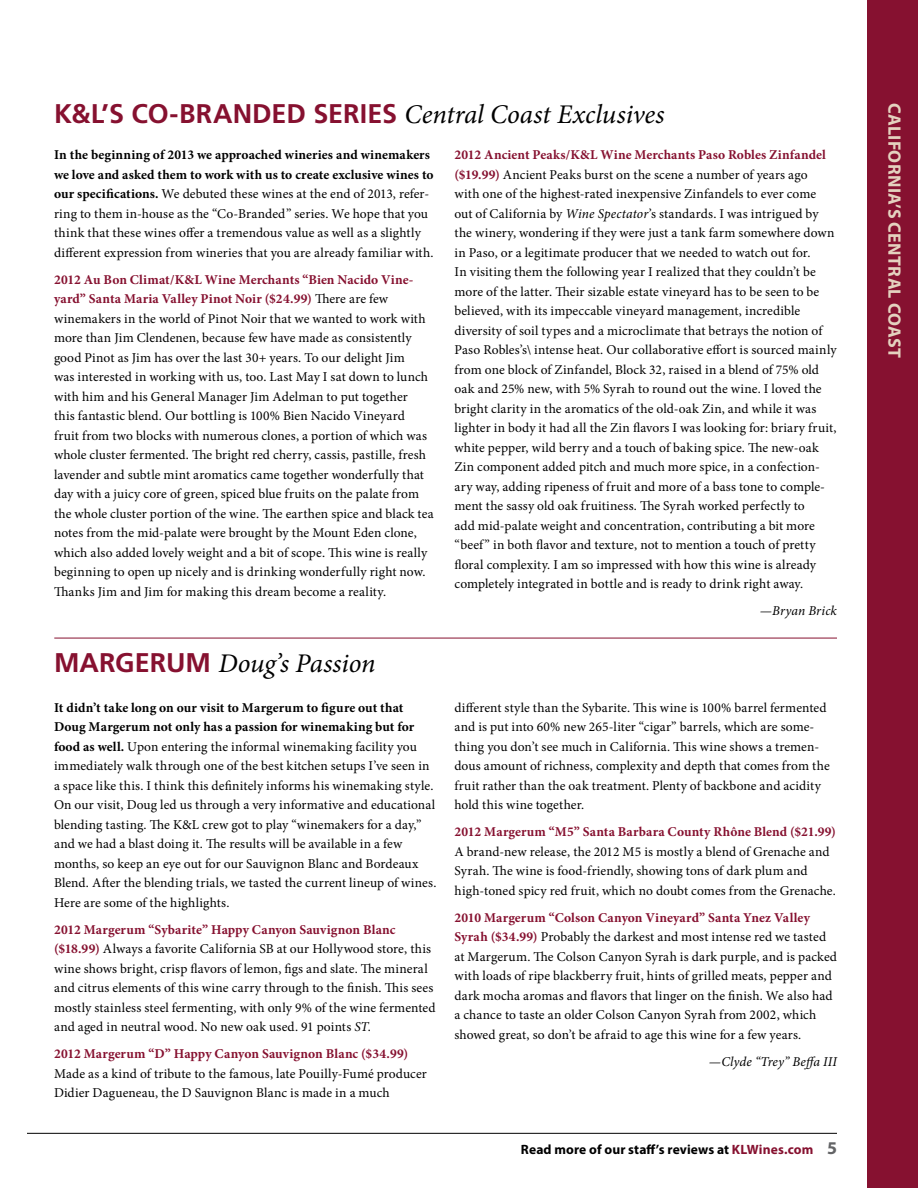
<style>
.page{position:relative;width:918px;height:1188px;background:#fff}
.page>*{position:absolute;margin:0;border:0;box-sizing:border-box;transform-origin:0 0}
.Column_Title_Red_Bol{font:italic 27px "Minion Pro";color:#000}
.Section_Header{font:700 18px "Myriad Pro";letter-spacing:.015em;color:#e4d2bf}
.Body_Copy{font:13.5px/19.5px "Minion Pro";letter-spacing:.01em;color:#000}
.Section_Header-2{font:700 13.5px "Myriad Pro";letter-spacing:.01em;color:#000}
.Byline{font:italic 13.5px "Minion Pro";letter-spacing:.01em;color:#000}
.s1{font-family:"Frutiger LT Std";font-weight:700;font-style:normal;color:#861130}
.s2{font-weight:700}
.s3{font-weight:700;color:#861130}
.s4{font-style:italic}
.s5{color:#861130}
.s6{font-size:18px;color:#636466}
</style>
<div class="page">
<div style="left:867px;top:0;width:51px;height:1188px;background:#861130"></div>
<hr style="left:27px;top:1133px;width:810px;height:1px;background:#000">
<hr style="left:54px;top:638px;width:783px;height:1px;background:#861130">
<p class="Column_Title_Red_Bol" style="left:54px;top:96px;width:612px"><span class="s1">K&amp;L’S CO-BRANDED SERIES</span> Central Coast Exclusives</p>
<p class="Body_Copy" style="left:54px;top:145px;width:381px"><span class="s2">In the beginning of 2013 we approached wineries and winemakers we love and asked them to work with us to create exclusive wines to our specifications.</span> We debuted these wines at the end of 2013, refer&shy;ring to them in-house as the “Co-Branded” series. We hope that you think that these wines offer a tremendous value as well as a slightly different expression from wineries that you are already familiar with.</p>
<p class="Body_Copy" style="left:54px;top:270px;width:381px"><span class="s3">2012 Au Bon Climat/K&amp;L Wine Merchants “Bien Nacido Vine&shy;yard” Santa Maria Valley Pinot Noir ($24.99)</span> There are few winemakers in the world of Pinot Noir that we wanted to work with more than Jim Clendenen, because few have made as consistently good Pinot as Jim has over the last 30+ years. To our delight Jim<br>was interested in working with us, too. Last May I sat down to lunch with him and his General Manager Jim Adelman to put together<br>this fantastic blend. Our bottling is 100% Bien Nacido Vineyard<br>fruit from two blocks with numerous clones, a portion of which was whole cluster fermented. The bright red cherry, cassis, pastille, fresh lavender and subtle mint aromatics came together wonderfully that day with a juicy core of green, spiced blue fruits on the palate from the whole cluster portion of the wine. The earthen spice and black tea notes from the mid-palate were brought by the Mount Eden clone, which also added lovely weight and a bit of scope. This wine is really beginning to open up nicely and is drinking wonderfully right now.<br>Thanks Jim and Jim for making this dream become a reality.</p>
<p class="Column_Title_Red_Bol" style="left:54px;top:645px;width:323px"><span class="s1">MARGERUM</span> Doug’s Passion</p>
<p class="Body_Copy" style="left:54px;top:698px;width:384px"><span class="s2">It didn’t take long on our visit to Margerum to figure out that Doug Margerum not only has a passion for winemaking but for food as well.</span> Upon entering the informal winemaking facility you immediately walk through one of the best kitchen setups I’ve seen in a space like this. I think this definitely informs his winemaking style.<br>On our visit, Doug led us through a very informative and educational blending tasting. The K&amp;L crew got to play “winemakers for a day,” and we had a blast doing it. The results will be available in a few months, so keep an eye out for our Sauvignon Blanc and Bordeaux Blend. After the blending trials, we tasted the current lineup of wines.<br>Here are some of the highlights.</p>
<p class="Body_Copy" style="left:54px;top:920px;width:383px"><span class="s3">2012 Margerum “Sybarite” Happy Canyon Sauvignon Blanc ($18.99)</span> Always a favorite California SB at our Hollywood store, this wine shows bright, crisp flavors of lemon, figs and slate. The mineral and citrus elements of this wine carry through to the finish. This sees mostly stainless steel fermenting, with only 9% of the wine fermented and aged in neutral wood. No new oak used. 91 points <span class="s4">ST</span>.</p>
<p class="Body_Copy" style="left:54px;top:1044px;width:374px"><span class="s3">2012 Margerum “D” Happy Canyon Sauvignon Blanc ($34.99)<br></span>Made as a kind of tribute to the famous, late Pouilly-Fumé producer<br>Didier Dagueneau, the D Sauvignon Blanc is made in a much</p>
<p class="Body_Copy" style="left:454px;top:145px;width:384px"><span class="s3">2012 Ancient Peaks/K&amp;L Wine Merchants Paso Robles Zinfandel ($19.99)</span> Ancient Peaks burst on the scene a number of years ago<br>with one of the highest-rated inexpensive Zinfandels to ever come out of California by <span class="s4">Wine Spectator</span>’s standards. I was intrigued by the winery, wondering if they were just a tank farm somewhere down in Paso, or a legitimate producer that we needed to watch out for.<br>In visiting them the following year I realized that they couldn’t be more of the latter. Their sizable estate vineyard has to be seen to be believed, with its impeccable vineyard management, incredible diversity of soil types and a microclimate that betrays the notion of Paso Robles’s\ intense heat. Our collaborative effort is sourced mainly from one block of Zinfandel, Block 32, raised in a blend of 75% old oak and 25% new, with 5% Syrah to round out the wine. I loved the bright clarity in the aromatics of the old-oak Zin, and while it was lighter in body it had all the Zin flavors I was looking for: briary fruit, white pepper, wild berry and a touch of baking spice. The new-oak Zin component added pitch and much more spice, in a confection&shy;ary way, adding ripeness of fruit and more of a bass tone to comple&shy;ment the sassy old oak fruitiness. The Syrah worked perfectly to<br>add mid-palate weight and concentration, contributing a bit more “beef” in both flavor and texture, not to mention a touch of pretty floral complexity. I am so impressed with how this wine is already completely integrated in bottle and is ready to drink right away.</p>
<p class="Byline" style="left:760px;top:602px;width:79px">—Bryan Brick</p>
<p class="Body_Copy" style="left:454px;top:698px;width:377px">different style than the Sybarite. This wine is 100% barrel fermented and is put into 60% new 265-liter “cigar” barrels, which are some&shy;thing you don’t see much in California. This wine shows a tremen&shy;dous amount of richness, complexity and depth that comes from the fruit rather than the oak treatment. Plenty of backbone and acidity hold this wine together.</p>
<p class="Body_Copy" style="left:454px;top:822px;width:383px"><span class="s3">2012 Margerum “M5” Santa Barbara County Rhône Blend ($21.99)<br></span>A brand-new release, the 2012 M5 is mostly a blend of Grenache and Syrah. The wine is food-friendly, showing tons of dark plum and high-toned spicy red fruit, which no doubt comes from the Grenache.</p>
<p class="Body_Copy" style="left:454px;top:908px;width:384px"><span class="s3">2010 Margerum “Colson Canyon Vineyard” Santa Ynez Valley Syrah ($34.99)</span> Probably the darkest and most intense red we tasted at Margerum. The Colson Canyon Syrah is dark purple, and is packed with loads of ripe blackberry fruit, hints of grilled meats, pepper and dark mocha aromas and flavors that linger on the finish. We also had a chance to taste an older Colson Canyon Syrah from 2002, which showed great, so don’t be afraid to age this wine for a few years.</p>
<p class="Byline" style="left:709px;top:1052px;width:130px">—Clyde “Trey” Beffa III</p>
<p class="Section_Header-2" style="left:521px;top:1140px;width:318px">Read more of our staff’s reviews at <span class="s5">KLWines.com</span> <span class="s6">5</span></p>
<p class="Section_Header" style="left:906px;top:103px;width:257px;rotate:90deg">CALIFORNIA’S CENTRAL COAST</p>
</div>
